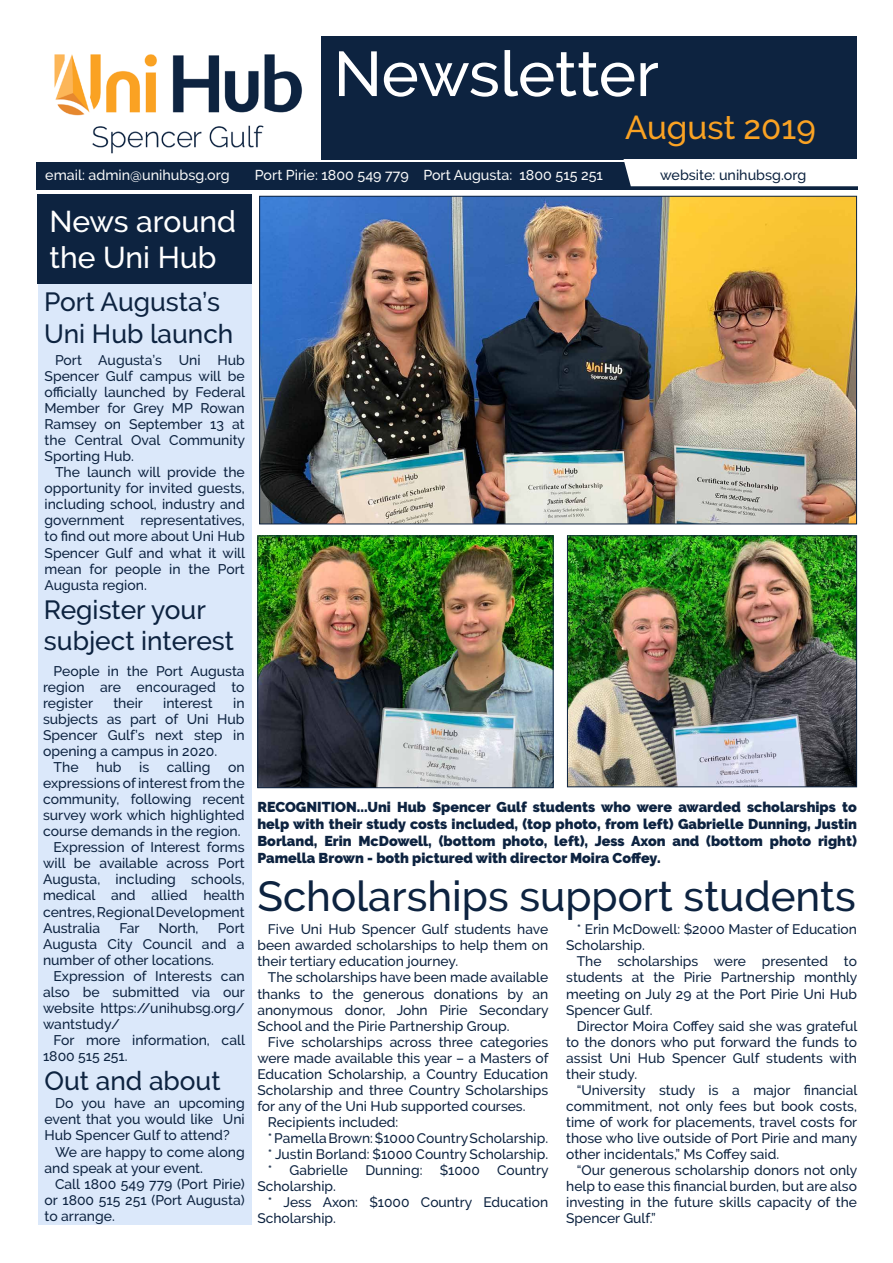
<style>
.page{position:relative;width:893px;height:1263px;background:#fff}
.page>*{position:absolute;margin:0;border:0;box-sizing:border-box;transform-origin:0 0}
.t1{font:500 63px "Raleway";letter-spacing:-.005em;color:#fff}
.t2{font:500 42px "Raleway";color:#0d2340}
.t3{font:500 33px "Raleway";color:#faa223}
.t4{font:500 30px/36px "Raleway";color:#fff}
.t5{font:500 26.25px/31.5px "Raleway";color:#0d2340}
.t6{font:900 14.25px/17.1px "Raleway";color:#0d2340;text-align:justify}
.t7{font:500 14.25px "Raleway";color:#f8f9f9}
.t8{font:500 14.25px "Raleway";color:#0d2340}
.t9{font:500 13.95px/16px "Raleway";color:#0d2340;text-align:justify}
.t10{font:500 13.8px/16px "Raleway";color:#0d2340;text-align:justify}
</style>
<div class="page">
<div style="left:36px;top:36px;width:821px;height:123px;background:#0d2340"></div>
<img style="left:36px;top:36px;width:285px;height:123px">
<div style="left:36px;top:162px;width:822px;height:27px;background:#0d2340"></div>
<div style="left:623px;top:159px;width:235px;height:27px;background:#fff"></div>
<img style="left:261px;top:198px;width:594px;height:324px">
<div style="left:38px;top:284px;width:214px;height:941px;background:#dbe8fa"></div>
<div style="left:38px;top:195px;width:214px;height:89px;background:#0d2340"></div>
<img style="left:569px;top:537px;width:286px;height:248px">
<div style="left:567px;top:535px;width:290px;height:252px;border:1px solid #0d2340"></div>
<img style="left:259px;top:538px;width:293px;height:248px">
<div style="left:257px;top:536px;width:297px;height:252px;border:1px solid #0d2340"></div>
<h1 class="t1" style="left:334px;top:37px;width:327px">Newsletter</h1>
<p class="t7" style="left:45px;top:167px;width:186px">email: admin@unihubsg.org</p>
<p class="t7" style="left:255px;top:167px;width:350px">Port Pirie: 1800 549 779 Port Augusta: 1800 515 251</p>
<h3 class="t3" style="left:625px;top:108px;width:192px">August 2019</h3>
<p class="t8" style="left:660px;top:167px;width:148px">website: unihubsg.org</p>
<h3 class="t4" style="left:50px;top:203px;width:188px">News around the Uni Hub</h3>
<h3 class="t5" style="left:44px;top:286px;width:191px">Port Augusta’s<br>Uni Hub launch</h3>
<p class="t9" style="left:45px;top:352px;width:202px;text-indent:11px">Port Augusta’s Uni Hub Spencer Gulf campus will be officially launched by Federal Member for Grey MP Rowan Ramsey on September 13 at the Central Oval Community Sporting Hub.</p>
<p class="t9" style="left:45px;top:464px;width:202px;text-indent:11px">The launch will provide the opportunity for invited guests, including school, industry and government representatives, to find out more about Uni Hub Spencer Gulf and what it will mean for people in the Port Augusta region.</p>
<h3 class="t5" style="left:44px;top:594px;width:192px">Register your subject interest</h3>
<p class="t9" style="left:43px;top:663px;width:203px;text-indent:11px">People in the Port Augusta region are encouraged to register</p>
<p class="t9" style="left:113px;top:695px;width:31px">their</p>
<p class="t9" style="left:163px;top:695px;width:51px">interest</p>
<p class="t9" style="left:233px;top:695px;width:13px">in</p>
<p class="t9" style="left:43px;top:711px;width:203px">subjects as part of Uni Hub</p>
<p class="t9" style="left:43px;top:727px;width:203px">Spencer Gulf’s next step in</p>
<p class="t9" style="left:43px;top:743px;width:176px">opening a campus in 2020.</p>
<p class="t9" style="left:54px;top:759px;width:27px">The</p>
<p class="t9" style="left:96px;top:759px;width:27px">hub</p>
<p class="t9" style="left:139px;top:759px;width:12px">is</p>
<p class="t9" style="left:167px;top:759px;width:45px">calling</p>
<p class="t9" style="left:228px;top:759px;width:18px">on</p>
<p class="t9" style="left:43px;top:775px;width:203px">expressions of interest from the</p>
<p class="t9" style="left:43px;top:791px;width:203px">community, following recent</p>
<p class="t9" style="left:43px;top:807px;width:203px">survey work which highlighted</p>
<p class="t9" style="left:43px;top:823px;width:199px">course demands in the region.</p>
<p class="t9" style="left:54px;top:839px;width:193px">Expression of Interest forms</p>
<p class="t9" style="left:43px;top:855px;width:203px">will be available across Port</p>
<p class="t9" style="left:43px;top:871px;width:203px">Augusta, including schools,</p>
<p class="t9" style="left:43px;top:887px;width:203px">medical and allied health</p>
<p class="t9" style="left:43px;top:903px;width:203px">centres, Regional Development</p>
<p class="t9" style="left:43px;top:920px;width:59px">Australia</p>
<p class="t9" style="left:119px;top:920px;width:22px">Far</p>
<p class="t9" style="left:158px;top:920px;width:42px">North,</p>
<p class="t9" style="left:43px;top:920px;width:203px;text-indent:175px">Port Augusta City Council and a number of other locations.</p>
<p class="t9" style="left:43px;top:968px;width:203px;text-indent:11px">Expression of Interests can also be submitted via our website https://unihubsg.org/ wantstudy/</p>
<p class="t9" style="left:43px;top:1032px;width:204px;text-indent:11px">For more information, call<br>1800 515 251.</p>
<h3 class="t5" style="left:45px;top:1065px;width:178px">Out and about</h3>
<p class="t9" style="left:45px;top:1095px;width:202px;text-indent:11px">Do you have an upcoming event that you would like Uni Hub Spencer Gulf to attend?</p>
<p class="t9" style="left:45px;top:1143px;width:202px;text-indent:11px">We are happy to come along and speak at your event.</p>
<p class="t9" style="left:45px;top:1176px;width:202px;text-indent:11px">Call 1800 549 779 (Port Pirie) or 1800 515 251 (Port Augusta) to arrange.</p>
<p class="t6" style="left:257px;top:798px;width:601px">RECOGNITION...Uni Hub Spencer Gulf students who were awarded scholarships to help with their study costs included, (top photo, from left) Gabrielle Dunning, Justin Borland, Erin McDowell, (bottom photo, left), Jess Axon and (bottom photo right)<br>Pamella Brown - both pictured with director Moira Coffey.</p>
<h2 class="t2" style="left:257px;top:872px;width:600px">Scholarships support students</h2>
<p class="t10" style="left:257px;top:921px;width:292px;text-indent:11px">Five Uni Hub Spencer Gulf students have been awarded scholarships to help them on their tertiary education journey.</p>
<p class="t10" style="left:257px;top:969px;width:293px;text-indent:11px">The scholarships have been made available thanks to the generous donations by an anonymous donor, John Pirie Secondary School and the Pirie Partnership Group.</p>
<p class="t10" style="left:268px;top:1034px;width:282px">Five scholarships across three categories</p>
<p class="t10" style="left:257px;top:1050px;width:293px">were made available this year – a Masters of</p>
<p class="t10" style="left:257px;top:1066px;width:292px">Education Scholarship, a Country Education</p>
<p class="t10" style="left:257px;top:1082px;width:292px">Scholarship and three Country Scholarships</p>
<p class="t10" style="left:257px;top:1098px;width:270px">for any of the Uni Hub supported courses.</p>
<p class="t10" style="left:268px;top:1114px;width:132px">Recipients included:</p>
<p class="t10" style="left:268px;top:1130px;width:282px">* Pamella Brown: $1000 Country Scholarship.</p>
<p class="t10" style="left:268px;top:1146px;width:282px">* Justin Borland: $1000 Country Scholarship.</p>
<p class="t10" style="left:268px;top:1162px;width:282px">* Gabrielle Dunning: $1000 Country</p>
<p class="t10" style="left:257px;top:1178px;width:80px">Scholarship.</p>
<p class="t10" style="left:268px;top:1194px;width:282px">* Jess Axon: $1000 Country Education</p>
<p class="t10" style="left:257px;top:1210px;width:80px">Scholarship.</p>
<p class="t10" style="left:566px;top:921px;width:292px;text-indent:11px">* Erin McDowell: $2000 Master of Education<br>Scholarship.</p>
<p class="t10" style="left:566px;top:953px;width:293px;text-indent:11px">The scholarships were presented to students at the Pirie Partnership monthly meeting on July 29 at the Port Pirie Uni Hub Spencer Gulf.</p>
<p class="t10" style="left:566px;top:1018px;width:293px;text-indent:11px">Director Moira Coffey said she was grateful to the donors who put forward the funds to assist Uni Hub Spencer Gulf students with their study.</p>
<p class="t10" style="left:566px;top:1082px;width:293px;text-indent:11px">“University study is a major financial commitment, not only fees but book costs, time of work for placements, travel costs for those who live outside of Port Pirie and many other incidentals,” Ms Coffey said.</p>
<p class="t10" style="left:566px;top:1162px;width:293px;text-indent:11px">“Our generous scholarship donors not only help to ease this financial burden, but are also investing in the future skills capacity of the Spencer Gulf.”</p>
</div>
